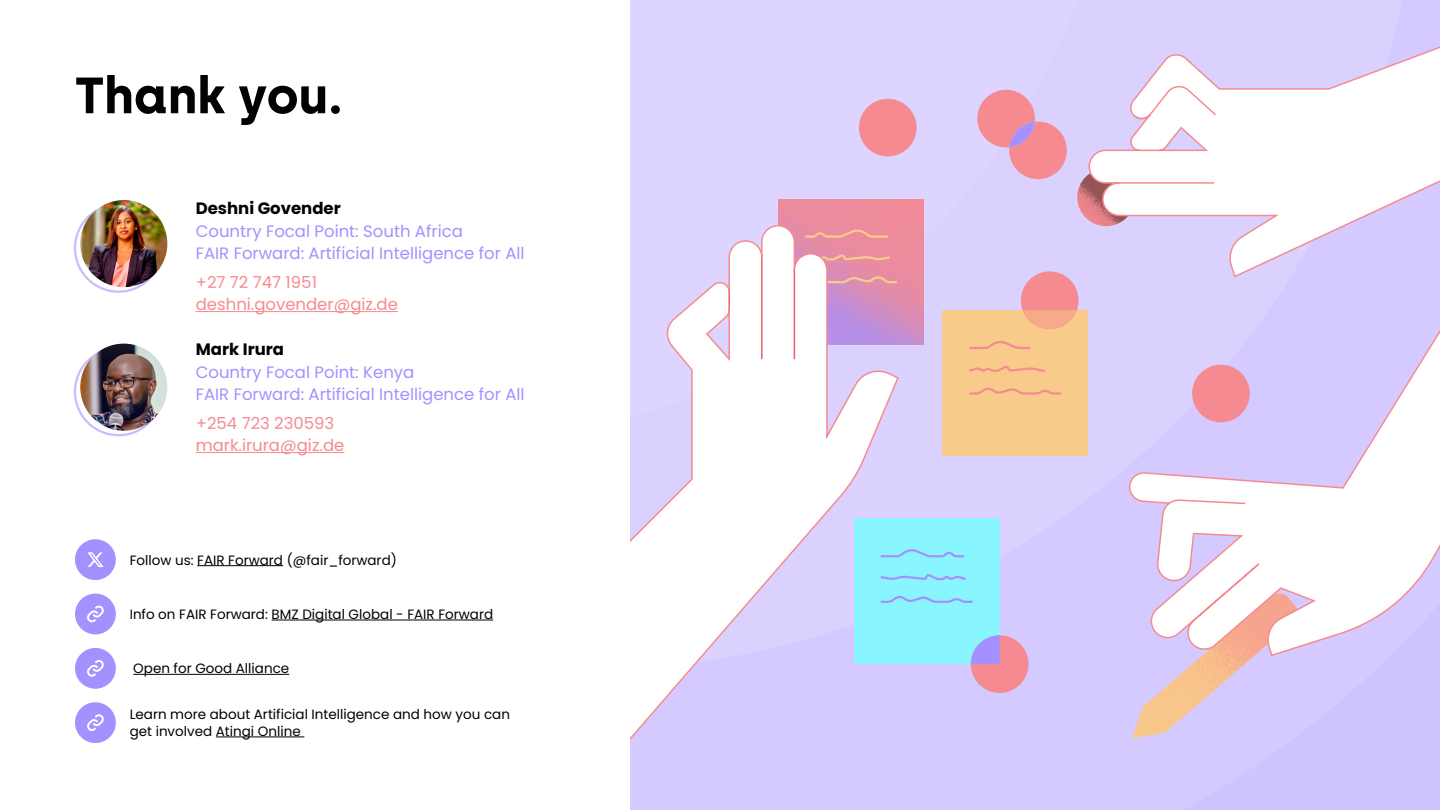
<style>
.page{position:relative;width:1440px;height:810px;background:#fff}
.page>*{position:absolute;margin:0;border:0;box-sizing:border-box;transform-origin:0 0}
.t1{font:700 51px "Archia";color:#020202}
.t2{font:16.5px/22.5px "Poppins";color:#a590ff}
.t3{font:16.5px/22.5px "Poppins";color:#f58b91}
.t4{font:700 16.5px "Poppins";color:#020202}
.t5{font:13.5px/16.5px "Poppins";color:#000}
</style>
<div class="page">
<div style="left:900px;top:0;width:540px;height:810px;background:#d5caff"></div>
<div style="left:900px;top:0;width:519px;height:671px;background:#d5caff"></div>
<div style="left:630px;top:0;width:492px;height:447px;background:#ddd5ff"></div>
<div style="left:630px;top:0;width:124px;height:123px;background:#ddd5ff"></div>
<img style="left:80px;top:200px;width:87px;height:87px;border-radius:44px">
<img style="left:80px;top:344px;width:87px;height:87px;border-radius:44px">
<hr style="left:196px;top:311px;width:202px;height:1px;background:#f58b91">
<hr style="left:196px;top:452px;width:148px;height:1px;background:#f58b91">
<svg style="left:778px;top:199px;width:146px;height:145px;background:#e88ba1"></svg>
<svg style="left:630px;top:224px;width:270px;height:586px"></svg>
<hr style="left:761px;top:257px;width:2px;height:102px;background:#ea5e6b">
<hr style="left:794px;top:270px;width:1px;height:89px;background:#ea5e6b">
<svg style="left:728px;top:292px;width:2px;height:18px"></svg>
<svg style="left:1077px;top:168px;width:11px;height:58px"></svg>
<svg style="left:1088px;top:15px;width:352px;height:263px"></svg>
<svg style="left:1133px;top:84px;width:85px;height:36px"></svg>
<hr style="left:1119px;top:182px;width:95px;height:2px;background:#f58b91">
<svg style="left:1140px;top:150px;width:19px;height:1px"></svg>
<svg style="left:1132px;top:657px;width:167px;height:81px;background:#dec7de"></svg>
<svg style="left:1127px;top:193px;width:313px;height:464px;fill:#dad1ff"></svg>
<div style="left:859px;top:99px;width:58px;height:57px;background:#f58b91;border-radius:50%"></div>
<div style="left:1192px;top:365px;width:58px;height:57px;background:#f58b91;border-radius:50%"></div>
<svg style="left:977px;top:90px;width:90px;height:89px;background:#e7a6c0"></svg>
<div style="left:942px;top:310px;width:146px;height:146px;background:#f9cb8a"></div>
<svg style="left:969px;top:340px;width:61px;height:9px"></svg>
<svg style="left:969px;top:365px;width:76px;height:7px"></svg>
<svg style="left:969px;top:387px;width:92px;height:8px"></svg>
<div style="left:1021px;top:271px;width:58px;height:58px;background:#f58b91;border-radius:50%"></div>
<svg style="left:1023px;top:310px;width:54px;height:19px"></svg>
<div style="left:854px;top:518px;width:146px;height:146px;background:#88f5ff"></div>
<svg style="left:880px;top:549px;width:85px;height:9px"></svg>
<svg style="left:880px;top:574px;width:86px;height:7px"></svg>
<svg style="left:880px;top:596px;width:93px;height:7px"></svg>
<div style="left:971px;top:635px;width:58px;height:58px;background:#f58b91;border-radius:50%"></div>
<svg style="left:971px;top:635px;width:29px;height:29px"></svg>
<hr style="left:133px;top:674px;width:156px;height:1px;background:#000">
<div style="left:75px;top:648px;width:41px;height:41px;background:#a590ff;border-radius:50%"></div>
<svg style="left:87px;top:660px;width:17px;height:17px"></svg>
<hr style="left:197px;top:565px;width:86px;height:1px;background:#000">
<div style="left:75px;top:539px;width:41px;height:41px;background:#a590ff;border-radius:50%"></div>
<svg style="left:87px;top:552px;width:17px;height:15px"></svg>
<hr style="left:216px;top:737px;width:88px;height:1px;background:#000">
<div style="left:75px;top:702px;width:41px;height:41px;background:#a590ff;border-radius:50%"></div>
<svg style="left:87px;top:714px;width:17px;height:17px"></svg>
<hr style="left:272px;top:620px;width:221px;height:1px;background:#000">
<div style="left:75px;top:594px;width:41px;height:40px;background:#a590ff;border-radius:50%"></div>
<svg style="left:87px;top:605px;width:17px;height:17px"></svg>
<h1 class="t1" style="left:75px;top:64px;width:270px">Thank you.</h1>
<p class="t4" style="left:196px;top:199px;width:147px">Deshni Govender</p>
<p class="t2" style="left:196px;top:220px;width:330px">Country Focal Point: South Africa<br>FAIR Forward: Artificial Intelligence for All</p>
<p class="t3" style="left:196px;top:271px;width:204px">+27 72 747 1951 deshni.govender@giz.de</p>
<p class="t4" style="left:196px;top:340px;width:90px">Mark Irura</p>
<p class="t2" style="left:196px;top:361px;width:330px">Country Focal Point: Kenya<br>FAIR Forward: Artificial Intelligence for All</p>
<p class="t3" style="left:196px;top:412px;width:150px">+254 723 230593 mark.irura@giz.de</p>
<p class="t5" style="left:130px;top:552px;width:269px">Follow us: FAIR Forward (@fair_forward)</p>
<p class="t5" style="left:130px;top:606px;width:365px">Info on FAIR Forward: BMZ Digital Global - FAIR Forward</p>
<p class="t5" style="left:133px;top:660px;width:157px">Open for Good Alliance</p>
<p class="t5" style="left:130px;top:706px;width:382px">Learn more about Artificial Intelligence and how you can get involved Atingi Online</p>
</div>
